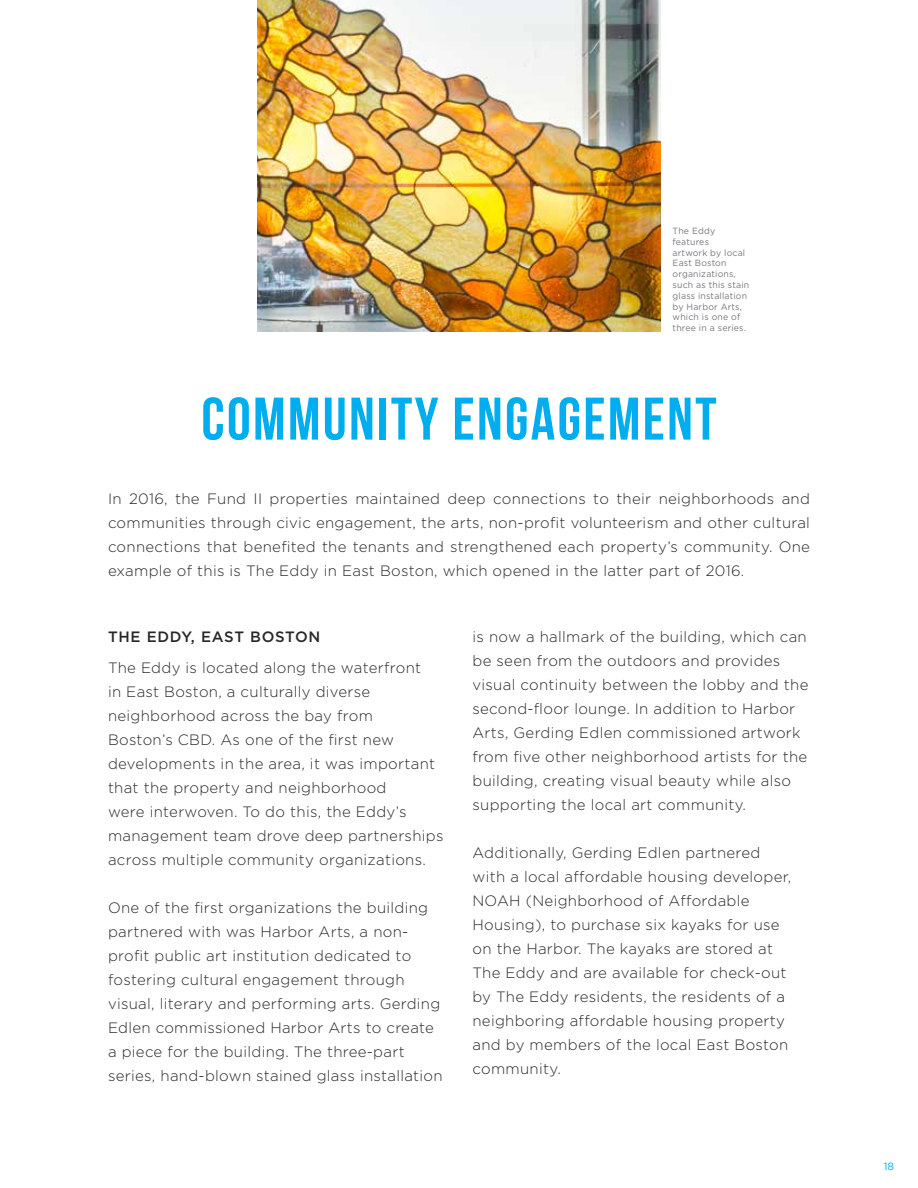
<style>
.page{position:relative;width:918px;height:1188px;background:#fff}
.page>*{position:absolute;margin:0;border:0;box-sizing:border-box;transform-origin:0 0}
.t1{font:700 60px "Bebas Neue";letter-spacing:.04em;color:#00aeef}
.t2{font:300 15px/24px "Gotham HTF";letter-spacing:.02em;color:#292829}
.t3{font:500 15px "Gotham HTF";letter-spacing:.05em;color:#292829}
.t4{font:10.5px "Gotham HTF";color:#00aeef}
.t5{font:9px/10.8px "Gotham HTF";letter-spacing:.02em;color:#77787b}
</style>
<div class="page">
<img style="left:257px;top:0;width:404px;height:331px">
<p class="t5" style="left:673px;top:225px;width:78px">The Eddy features<br>artwork by local<br>East Boston organizations, such as this stain glass installation by Harbor Arts, which is one of three in a series.</p>
<h1 class="t1" style="left:201px;top:386px;width:517px">COMMUNITY ENGAGEMENT</h1>
<p class="t2" style="left:108px;top:486px;width:704px;text-align:justify">In 2016, the Fund II properties maintained deep connections to their neighborhoods and communities through civic engagement, the arts, non-profit volunteerism and other cultural connections that benefited the tenants and strengthened each property’s community. One example of this is The Eddy in East Boston, which opened in the latter part of 2016.</p>
<p class="t3" style="left:108px;top:628px;width:214px">THE EDDY, EAST BOSTON</p>
<p class="t2" style="left:108px;top:655px;width:337px">The Eddy is located along the waterfront<br>in East Boston, a culturally diverse neighborhood across the bay from<br>Boston’s CBD. As one of the first new developments in the area, it was important that the property and neighborhood<br>were interwoven. To do this, the Eddy’s management team drove deep partnerships across multiple community organizations.</p>
<p class="t2" style="left:108px;top:895px;width:336px">One of the first organizations the building partnered with was Harbor Arts, a non&shy;profit public art institution dedicated to fostering cultural engagement through visual, literary and performing arts. Gerding Edlen commissioned Harbor Arts to create a piece for the building. The three-part series, hand-blown stained glass installation</p>
<p class="t2" style="left:472px;top:625px;width:337px">is now a hallmark of the building, which can be seen from the outdoors and provides visual continuity between the lobby and the second-floor lounge. In addition to Harbor Arts, Gerding Edlen commissioned artwork from five other neighborhood artists for the building, creating visual beauty while also supporting the local art community.</p>
<p class="t2" style="left:472px;top:841px;width:320px">Additionally, Gerding Edlen partnered with a local affordable housing developer, NOAH (Neighborhood of Affordable Housing), to purchase six kayaks for use on the Harbor. The kayaks are stored at The Eddy and are available for check-out by The Eddy residents, the residents of a neighboring affordable housing property and by members of the local East Boston community.</p>
<p class="t4" style="left:884px;top:1160px;width:12px">18</p>
</div>
